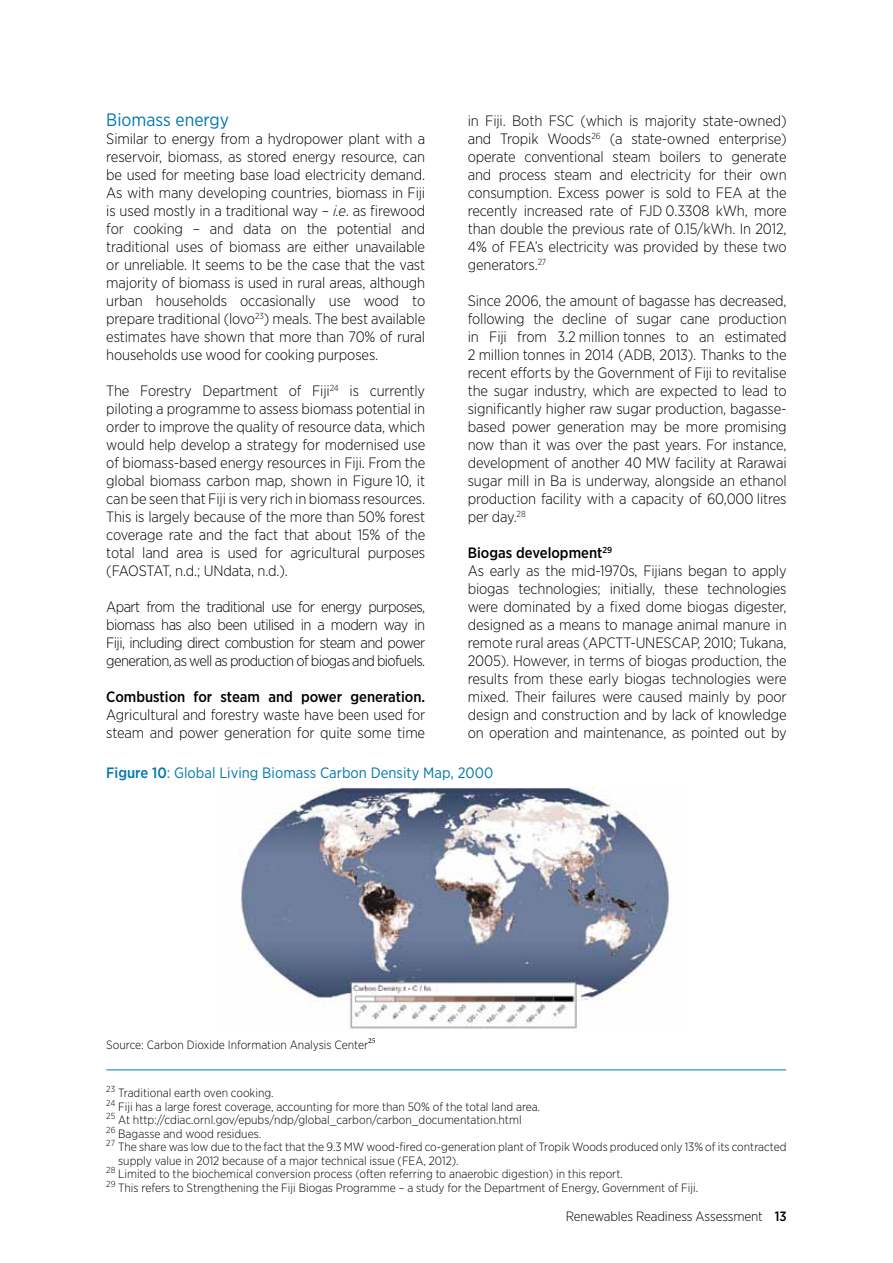
<style>
.page{position:relative;width:893px;height:1263px;background:#fff}
.page>*{position:absolute;margin:0;border:0;box-sizing:border-box;transform-origin:0 0}
.t1{font:18px "Gotham Narrow";color:#0078ae}
.t2{font:300 15px/18px "Gotham Narrow";letter-spacing:-.01em;color:#000;text-align:justify}
.t3{font:15px "Gotham Narrow";color:#0078ae}
.t4{font:500 15px "Gotham Narrow";color:#000}
.t5{font:300 13.5px "Gotham Narrow";letter-spacing:-.01em;color:#000}
.t6{font:300 12px "Gotham Narrow";color:#000}
.t7{font:10.5px "Adobe Arabic";color:#000}
.s1{font-style:italic}
.s2{font-weight:500}
</style>
<div class="page">
<hr style="left:106px;top:1069px;width:680px;height:1px;background:#0078ae">
<img style="left:240px;top:788px;width:432px;height:241px">
<p class="t1" style="left:106px;top:109px;width:124px">Biomass energy</p>
<p class="t2" style="left:106px;top:129px;width:320px">Similar to energy from a hydropower plant with a reservoir, biomass, as stored energy resource, can be used for meeting base load electricity demand.<br>As with many developing countries, biomass in Fiji is used mostly in a traditional way – <span class="s1">i.e</span>. as firewood for cooking – and data on the potential and traditional uses of biomass are either unavailable or unreliable. It seems to be the case that the vast majority of biomass is used in rural areas, although urban households occasionally use wood to prepare traditional (lovo<sup>23</sup>) meals. The best available estimates have shown that more than 70% of rural households use wood for cooking purposes.</p>
<p class="t2" style="left:106px;top:381px;width:320px">The Forestry Department of Fiji<sup>24</sup> is currently piloting a programme to assess biomass potential in order to improve the quality of resource data, which would help develop a strategy for modernised use of biomass-based energy resources in Fiji. From the global biomass carbon map, shown in Figure 10, it can be seen that Fiji is very rich in biomass resources.<br>This is largely because of the more than 50% forest coverage rate and the fact that about 15% of the total land area is used for agricultural purposes (FAOSTAT, n.d.; UNdata, n.d.).</p>
<p class="t2" style="left:106px;top:597px;width:320px">Apart from the traditional use for energy purposes, biomass has also been utilised in a modern way in Fiji, including direct combustion for steam and power generation, as well as production of biogas and biofuels.</p>
<p class="t4" style="left:106px;top:687px;width:320px">Combustion for steam and power generation.</p>
<p class="t2" style="left:106px;top:705px;width:320px">Agricultural and forestry waste have been used for steam and power generation for quite some time</p>
<p class="t2" style="left:468px;top:111px;width:320px">in Fiji. Both FSC (which is majority state-owned) and Tropik Woods<sup>26</sup> (a state-owned enterprise) operate conventional steam boilers to generate and process steam and electricity for their own consumption. Excess power is sold to FEA at the recently increased rate of FJD 0.3308 kWh, more than double the previous rate of 0.15/kWh. In 2012, 4% of FEA’s electricity was provided by these two generators.<sup>27</sup></p>
<p class="t2" style="left:468px;top:291px;width:320px">Since 2006, the amount of bagasse has decreased, following the decline of sugar cane production in Fiji from 3.2 million tonnes to an estimated 2 million tonnes in 2014 (ADB, 2013). Thanks to the recent efforts by the Government of Fiji to revitalise the sugar industry, which are expected to lead to significantly higher raw sugar production, bagasse&shy;based power generation may be more promising now than it was over the past years. For instance, development of another 40 MW facility at Rarawai sugar mill in Ba is underway, alongside an ethanol production facility with a capacity of 60,000 litres per day.<sup>28</sup></p>
<p class="t2" style="left:468px;top:543px;width:320px;text-align:left"><span class="s2">Biogas development</span><sup>29<br></sup>As early as the mid-1970s, Fijians began to apply biogas technologies; initially, these technologies were dominated by a fixed dome biogas digester, designed as a means to manage animal manure in remote rural areas (APCTT-UNESCAP, 2010; Tukana, 2005). However, in terms of biogas production, the results from these early biogas technologies were mixed. Their failures were caused mainly by poor design and construction and by lack of knowledge on operation and maintenance, as pointed out by</p>
<p class="t3" style="left:106px;top:763px;width:388px"><span class="s2">Figure 10</span>: Global Living Biomass Carbon Density Map, 2000</p>
<p class="t6" style="left:106px;top:1037px;width:263px">Source: Carbon Dioxide Information Analysis Center</p>
<p class="t7" style="left:368px;top:1033px;width:9px">25</p>
<p class="t6" style="left:106px;top:1086px;width:169px"><sup>23</sup> Traditional earth oven cooking.</p>
<p class="t6" style="left:106px;top:1099px;width:436px"><sup>24</sup> Fiji has a large forest coverage, accounting for more than 50% of the total land area.</p>
<p class="t6" style="left:106px;top:1113px;width:417px"><sup>25</sup> At http://cdiac.ornl.gov/epubs/ndp/global_carbon/carbon_documentation.html</p>
<p class="t6" style="left:106px;top:1126px;width:156px"><sup>26</sup> Bagasse and wood residues.</p>
<p class="t6" style="left:106px;top:1140px;width:682px"><sup>27</sup> The share was low due to the fact that the 9.3 MW wood-fired co-generation plant of Tropik Woods produced only 13% of its contracted</p>
<p class="t6" style="left:118px;top:1153px;width:342px">supply value in 2012 because of a major technical issue (FEA, 2012).</p>
<p class="t6" style="left:106px;top:1167px;width:518px"><sup>28</sup> Limited to the biochemical conversion process (often referring to anaerobic digestion) in this report.</p>
<p class="t6" style="left:106px;top:1180px;width:593px"><sup>29</sup> This refers to Strengthening the Fiji Biogas Programme – a study for the Department of Energy, Government of Fiji.</p>
<p class="t5" style="left:566px;top:1207px;width:222px">Renewables Readiness Assessment <span class="s2">13</span></p>
</div>
